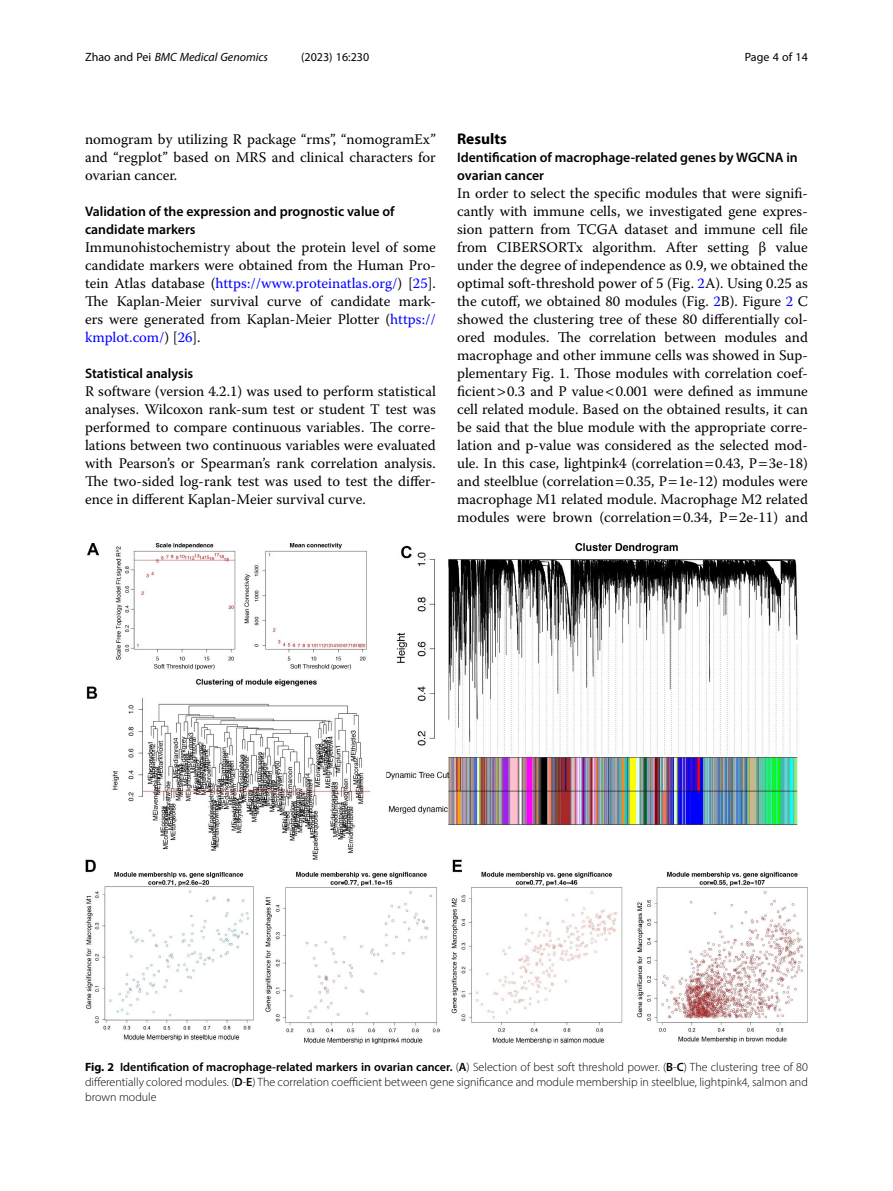
<style>
.page{position:relative;width:893px;height:1191px;background:#fff}
.page>*{position:absolute;margin:0;border:0;box-sizing:border-box;transform-origin:0 0}
.Head_1{font:700 15.45px "Myriad Pro";color:#000}
.Body_Text{font:14.7px/18px "Warnock Pro";color:#000;text-align:justify}
.Head_2{font:600 13.8px/18px "Myriad Pro";color:#000}
.Head_2_After_1{font:600 13.8px/18px "Myriad Pro";color:#000}
.Figure_Caption{font:300 12px/15px "Myriad Pro";color:#000;text-align:justify}
.t1{font:italic 12px "Myriad Pro";color:#000}
.t2{font:12px "Myriad Pro";color:#000}
.s1{font-style:normal}
.s2{color:#00f}
.s3{font-weight:700}
.s4{font-weight:600}
</style>
<div class="page">
<img style="left:85px;top:543px;width:723px;height:501px">
<p class="t1" style="left:85px;top:50px;width:185px"><span class="s1">Zhao and Pei</span> BMC Medical Genomics</p>
<p class="t2" style="left:301px;top:50px;width:70px">(2023) 16:230</p>
<p class="t2" style="left:745px;top:50px;width:65px">Page 4 of 14</p>
<p class="Body_Text" style="left:85px;top:130px;width:352px">nomogram by utilizing R package “rms”, “nomogramEx” and “regplot” based on MRS and clinical characters for ovarian cancer.</p>
<p class="Head_2" style="left:85px;top:202px;width:311px">Validation of the expression and prognostic value of candidate markers</p>
<p class="Body_Text" style="left:85px;top:238px;width:352px">Immunohistochemistry about the protein level of some candidate markers were obtained from the Human Pro&shy;tein Atlas database (<span class="s2">https://www.proteinatlas.org/</span>) [<span class="s2">25</span>].<br>The Kaplan-Meier survival curve of candidate mark&shy;ers were generated from Kaplan-Meier Plotter (<span class="s2">https:// kmplot.com/</span>) [<span class="s2">26</span>].</p>
<p class="Head_2" style="left:85px;top:364px;width:110px">Statistical analysis</p>
<p class="Body_Text" style="left:85px;top:382px;width:352px">R software (version 4.2.1) was used to perform statistical analyses. Wilcoxon rank-sum test or student T test was performed to compare continuous variables. The corre&shy;lations between two continuous variables were evaluated with Pearson’s or Spearman’s rank correlation analysis.<br>The two-sided log-rank test was used to test the differ&shy;ence in different Kaplan-Meier survival curve.</p>
<p class="Head_1" style="left:457px;top:129px;width:51px">Results</p>
<p class="Head_2_After_1" style="left:457px;top:148px;width:342px">Identification of macrophage-related genes by WGCNA in ovarian cancer</p>
<p class="Body_Text" style="left:457px;top:184px;width:352px">In order to select the specific modules that were signifi&shy;cantly with immune cells, we investigated gene expres&shy;sion pattern from TCGA dataset and immune cell file from CIBERSORTx algorithm. After setting β value under the degree of independence as 0.9, we obtained the optimal soft-threshold power of 5 (Fig. <span class="s2">2</span>A). Using 0.25 as the cutoff, we obtained 80 modules (Fig. <span class="s2">2</span>B). Figure <span class="s2">2</span> C showed the clustering tree of these 80 differentially col&shy;ored modules. The correlation between modules and macrophage and other immune cells was showed in Sup&shy;plementary Fig. 1. Those modules with correlation coef&shy;ficient 0.3 and P value 0.001 were defined as immune cell related module. Based on the obtained results, it can be said that the blue module with the appropriate corre&shy;lation and p-value was considered as the selected mod&shy;ule. In this case, lightpink4 (correlation 0.43, P 3e-18) and steelblue (correlation 0.35, P 1e-12) modules were macrophage M1 related module. Macrophage M2 related modules were brown (correlation 0.34, P 2e-11) and</p>
<p class="Figure_Caption" style="left:85px;top:1059px;width:724px"><span class="s3">Fig. 2</span> <span class="s4">Identification of macrophage-related markers in ovarian cancer.</span> (<span class="s4">A</span>) Selection of best soft threshold power. (<span class="s4">B</span>-<span class="s4">C</span>) The clustering tree of 80 differentially colored modules. (<span class="s4">D</span>-<span class="s4">E</span>) The correlation coefficient between gene significance and module membership in steelblue, lightpink4, salmon and brown module</p>
</div>
